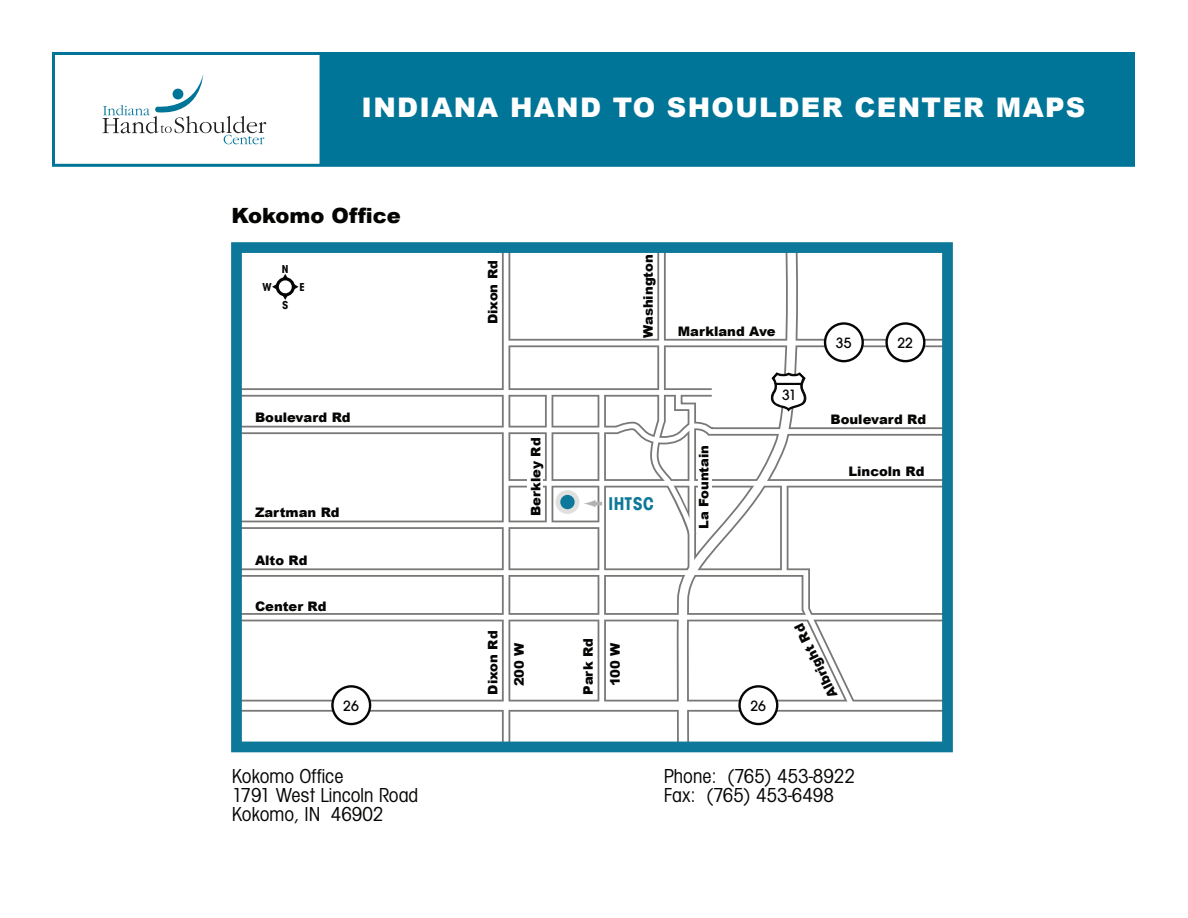
<style>
.page{position:relative;width:1188px;height:918px;background:#fff}
.page>*{position:absolute;margin:0;border:0;box-sizing:border-box;transform-origin:0 0}
.t1{font:900 27px "Arial";letter-spacing:.05em;color:#fff}
.t2{font:21px "Avant Garde Cd ITC";color:#050504}
.t3{font:900 21px "Arial";color:#040503}
.t4{font:700 19.2px "Avant Garde Cd Md ITC";letter-spacing:.025em;color:#0e789a}
.t5{font:15.6px "Avant Garde Md ITC";color:#050504}
.t6{font:900 13.2px "Arial";color:#050504}
.t7{font:700 12px "Avant Garde Cd Md ITC";color:#050504}
</style>
<div class="page">
<div style="left:320px;top:53px;width:814px;height:113px;background:#007598"></div>
<div style="left:52px;top:52px;width:1083px;height:115px;border:3px solid #007598"></div>
<svg style="left:103px;top:75px;width:163px;height:69px"></svg>
<svg style="left:231px;top:242px;width:722px;height:510px"></svg>
<h1 class="t1" style="left:362px;top:92px;width:725px">INDIANA HAND TO SHOULDER CENTER MAPS</h1>
<h2 class="t3" style="left:231px;top:204px;width:171px">Kokomo Office</h2>
<p class="t7" style="left:282px;top:261px;width:8px">N</p>
<p class="t7" style="left:282px;top:298px;width:8px">S</p>
<p class="t7" style="left:262px;top:280px;width:11px">W</p>
<p class="t7" style="left:300px;top:280px;width:7px">E</p>
<p class="t6" style="left:485px;top:324px;width:66px;rotate:-90deg">Dixon Rd</p>
<p class="t6" style="left:641px;top:338px;width:85px;rotate:-90deg">Washington</p>
<p class="t6" style="left:678px;top:323px;width:99px">Markland Ave</p>
<p class="t5" style="left:782px;top:386px;width:16px">31</p>
<p class="t5" style="left:836px;top:334px;width:17px">35</p>
<p class="t5" style="left:897px;top:334px;width:17px">22</p>
<p class="t6" style="left:255px;top:410px;width:97px">Boulevard Rd</p>
<p class="t6" style="left:831px;top:412px;width:97px">Boulevard Rd</p>
<p class="t6" style="left:255px;top:505px;width:86px">Zartman Rd</p>
<p class="t6" style="left:255px;top:553px;width:54px">Alto Rd</p>
<p class="t6" style="left:255px;top:598px;width:73px">Center Rd</p>
<p class="t6" style="left:528px;top:516px;width:80px;rotate:-90deg">Berkley Rd</p>
<p class="t6" style="left:697px;top:529px;width:86px;rotate:-90deg">La Fountain</p>
<h3 class="t4" style="left:609px;top:492px;width:47px">IHTSC</h3>
<p class="t6" style="left:485px;top:695px;width:66px;rotate:-90deg">Dixon Rd</p>
<p class="t6" style="left:581px;top:695px;width:58px;rotate:-90deg">Park Rd</p>
<p class="t6" style="left:512px;top:686px;width:45px;rotate:-90deg">200 W</p>
<p class="t6" style="left:608px;top:686px;width:45px;rotate:-90deg">100 W</p>
<p class="t5" style="left:343px;top:696px;width:17px">26</p>
<p class="t5" style="left:750px;top:696px;width:17px">26</p>
<p class="t6" style="left:848px;top:464px;width:78px">Lincoln Rd</p>
<p class="t6" style="left:827px;top:700px;width:82px;rotate:-116deg">Albright Rd</p>
<h2 class="t2" style="left:232px;top:764px;width:113px">Kokomo Office</h2>
<h2 class="t2" style="left:664px;top:764px;width:193px">Phone: (765) 453-8922</h2>
<h2 class="t2" style="left:232px;top:783px;width:188px">1791 West Lincoln Road</h2>
<h2 class="t2" style="left:664px;top:783px;width:172px">Fax: (765) 453-6498</h2>
<h2 class="t2" style="left:232px;top:802px;width:153px">Kokomo, IN 46902</h2>
</div>
